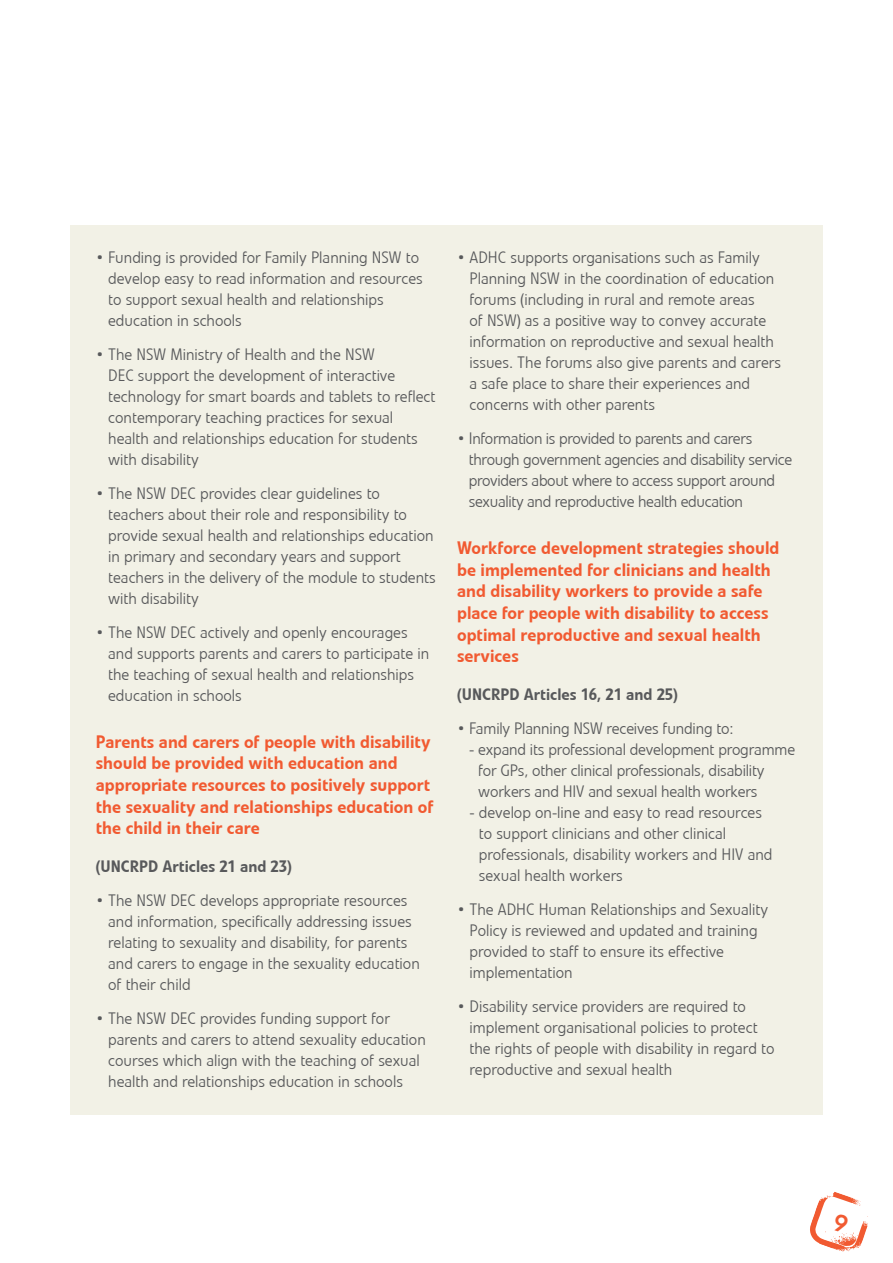
<style>
.page{position:relative;width:893px;height:1263px;background:#fff}
.page>*{position:absolute;margin:0;border:0;box-sizing:border-box;transform-origin:0 0}
.t1{font:500 18px/21.6px "Linotype Veto";color:#f15a31}
.t2{font:300 16.5px/21px "Linotype Veto";color:#58595b}
.t3{font:300 16.5px/21px "Linotype Veto";letter-spacing:-.02em;color:#58595b}
.t4{font:500 16.5px "Linotype Veto";color:#58595b}
</style>
<div class="page">
<div style="left:70px;top:225px;width:753px;height:890px;background:#f2f1e6"></div>
<svg style="left:810px;top:1192px;width:58px;height:59px"></svg>
<p class="t2" style="left:108px;top:247px;width:316px;text-indent:-12px">• Funding is provided for Family Planning NSW to develop easy to read information and resources to support sexual health and relationships education in schools</p>
<p class="t2" style="left:108px;top:344px;width:329px;text-indent:-12px">• The NSW Ministry of Health and the NSW<br>DEC support the development of interactive technology for smart boards and tablets to reflect contemporary teaching practices for sexual health and relationships education for students with disability</p>
<p class="t2" style="left:108px;top:483px;width:329px;text-indent:-12px">• The NSW DEC provides clear guidelines to teachers about their role and responsibility to provide sexual health and relationships education in primary and secondary years and support teachers in the delivery of the module to students with disability</p>
<p class="t2" style="left:108px;top:622px;width:323px;text-indent:-12px">• The NSW DEC actively and openly encourages and supports parents and carers to participate in the teaching of sexual health and relationships education in schools</p>
<p class="t1" style="left:96px;top:731px;width:339px">Parents and carers of people with disability should be provided with education and appropriate resources to positively support the sexuality and relationships education of the child in their care</p>
<p class="t4" style="left:96px;top:856px;width:197px">(UNCRPD Articles 21 and 23)</p>
<p class="t2" style="left:108px;top:890px;width:313px;text-indent:-12px">• The NSW DEC develops appropriate resources and information, specifically addressing issues relating to sexuality and disability, for parents and carers to engage in the sexuality education of their child</p>
<p class="t2" style="left:108px;top:1008px;width:319px;text-indent:-12px">• The NSW DEC provides funding support for parents and carers to attend sexuality education courses which align with the teaching of sexual health and relationships education in schools</p>
<p class="t2" style="left:469px;top:247px;width:313px;text-indent:-12px">• ADHC supports organisations such as Family Planning NSW in the coordination of education forums (including in rural and remote areas<br>of NSW) as a positive way to convey accurate information on reproductive and sexual health issues. The forums also give parents and carers a safe place to share their experiences and concerns with other parents</p>
<p class="t3" style="left:469px;top:428px;width:325px;text-indent:-12px">• Information is provided to parents and carers through government agencies and disability service providers about where to access support around sexuality and reproductive health education</p>
<p class="t1" style="left:457px;top:537px;width:324px">Workforce development strategies should be implemented for clinicians and health and disability workers to provide a safe place for people with disability to access optimal reproductive and sexual health services</p>
<p class="t4" style="left:457px;top:684px;width:222px">(UNCRPD Articles 16, 21 and 25)</p>
<p class="t2" style="left:457px;top:718px;width:278px">• Family Planning NSW receives funding to:</p>
<p class="t2" style="left:478px;top:739px;width:318px;text-indent:-9px">- expand its professional development programme for GPs, other clinical professionals, disability workers and HIV and sexual health workers</p>
<p class="t2" style="left:479px;top:802px;width:295px;text-indent:-9px">- develop on-line and easy to read resources to support clinicians and other clinical professionals, disability workers and HIV and sexual health workers</p>
<p class="t2" style="left:469px;top:899px;width:300px;text-indent:-12px">• The ADHC Human Relationships and Sexuality Policy is reviewed and updated and training provided to staff to ensure its effective implementation</p>
<p class="t2" style="left:469px;top:995px;width:306px;text-indent:-12px">• Disability service providers are required to implement organisational policies to protect the rights of people with disability in regard to reproductive and sexual health</p>
</div>
